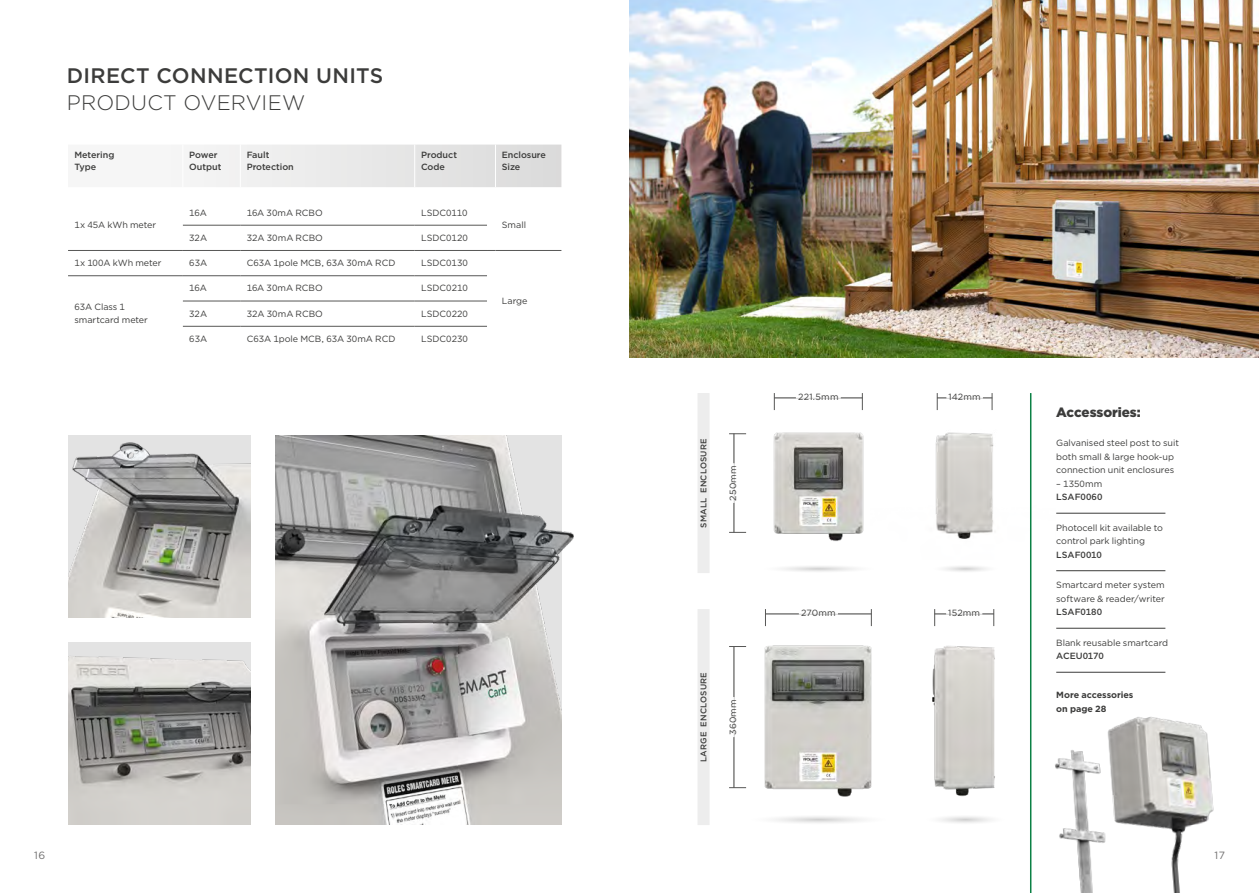
<style>
.page{position:relative;width:1259px;height:893px;background:#fff}
.page>*{position:absolute;margin:0;border:0;box-sizing:border-box;transform-origin:0 0}
.t1{font:500 21px "Gotham";letter-spacing:.015em;color:#3c3c3b}
.t2{font:300 21px "Gotham";letter-spacing:.01em;color:#3c3c3b}
.t3{font:900 13.5px "Gotham";letter-spacing:-.01em;color:#3c3c3b}
.t4{font:10.5px "Gotham";color:#706f6f}
.t5{font:9px/13.5px "Gotham";color:#3c3c3b}
.t6{font:500 9px/12px "Gotham";letter-spacing:-.005em;color:#3c3c3b}
.t7{font:700 9px/13.5px "Gotham";letter-spacing:-.005em;color:#3c3c3b}
.t8{font:500 8.25px "Gotham";letter-spacing:.02em;color:#3c3c3b}
</style>
<div class="page">
<img style="left:629px;top:0;width:630px;height:357px">
<img style="left:1031px;top:717px;width:183px;height:176px">
<svg style="left:190px;top:145px;width:371px;height:42px"></svg>
<hr style="left:415px;top:275px;width:72px;height:1px;background:#575756">
<hr style="left:415px;top:301px;width:72px;height:1px;background:#575756">
<hr style="left:415px;top:326px;width:72px;height:1px;background:#575756">
<hr style="left:183px;top:225px;width:57px;height:1px;background:#575756">
<hr style="left:240px;top:225px;width:175px;height:1px;background:#575756">
<hr style="left:183px;top:250px;width:57px;height:1px;background:#575756">
<hr style="left:240px;top:250px;width:175px;height:1px;background:#575756">
<hr style="left:183px;top:301px;width:57px;height:1px;background:#575756">
<hr style="left:240px;top:301px;width:175px;height:1px;background:#575756">
<hr style="left:183px;top:326px;width:57px;height:1px;background:#575756">
<hr style="left:240px;top:326px;width:175px;height:1px;background:#575756">
<hr style="left:415px;top:225px;width:72px;height:1px;background:#575756">
<hr style="left:415px;top:250px;width:72px;height:1px;background:#575756">
<hr style="left:240px;top:145px;width:1px;height:42px;background:#fff">
<hr style="left:414px;top:145px;width:1px;height:42px;background:#fff">
<hr style="left:495px;top:145px;width:1px;height:42px;background:#fff">
<hr style="left:183px;top:275px;width:57px;height:1px;background:#575756">
<hr style="left:240px;top:275px;width:175px;height:1px;background:#575756">
<hr style="left:68px;top:250px;width:115px;height:1px;background:#575756">
<hr style="left:68px;top:275px;width:115px;height:1px;background:#575756">
<hr style="left:495px;top:250px;width:66px;height:1px;background:#575756">
<img style="left:276px;top:435px;width:285px;height:390px">
<img style="left:433px;top:435px;width:141px;height:195px">
<img style="left:68px;top:643px;width:182px;height:182px">
<img style="left:68px;top:435px;width:182px;height:182px">
<div style="left:697px;top:609px;width:12px;height:216px;background:#ededed"></div>
<div style="left:697px;top:393px;width:12px;height:180px;background:#ededed"></div>
<img style="left:709px;top:624px;width:163px;height:187px">
<img style="left:851px;top:627px;width:219px;height:180px">
<img style="left:729px;top:399px;width:135px;height:142px">
<img style="left:935px;top:407px;width:97px;height:152px">
<hr style="left:733px;top:433px;width:1px;height:100px;background:#3c3c3b">
<hr style="left:733px;top:463px;width:1px;height:40px;background:#fff">
<svg style="left:729px;top:433px;width:17px;height:1px"></svg>
<svg style="left:729px;top:532px;width:17px;height:1px"></svg>
<hr style="left:733px;top:646px;width:1px;height:142px;background:#3c3c3b">
<hr style="left:733px;top:697px;width:1px;height:40px;background:#fff">
<svg style="left:729px;top:646px;width:17px;height:1px"></svg>
<svg style="left:729px;top:787px;width:17px;height:1px"></svg>
<hr style="left:937px;top:398px;width:55px;height:1px;background:#3c3c3b">
<hr style="left:946px;top:397px;width:37px;height:2px;background:#fff">
<svg style="left:992px;top:393px;width:1px;height:17px"></svg>
<svg style="left:937px;top:393px;width:1px;height:17px"></svg>
<hr style="left:934px;top:614px;width:60px;height:1px;background:#3c3c3b">
<hr style="left:946px;top:613px;width:36px;height:2px;background:#fff">
<svg style="left:993px;top:609px;width:1px;height:17px"></svg>
<svg style="left:934px;top:609px;width:1px;height:17px"></svg>
<hr style="left:1030px;top:393px;width:1px;height:500px;background:#0b8045">
<svg style="left:756px;top:564px;width:124px;height:9px"></svg>
<svg style="left:743px;top:813px;width:150px;height:12px"></svg>
<svg style="left:929px;top:564px;width:71px;height:9px"></svg>
<svg style="left:921px;top:813px;width:87px;height:12px"></svg>
<hr style="left:1056px;top:513px;width:109px;height:1px;background:#3c3c3b">
<hr style="left:1056px;top:570px;width:109px;height:1px;background:#3c3c3b">
<hr style="left:1056px;top:628px;width:109px;height:1px;background:#3c3c3b">
<hr style="left:1056px;top:672px;width:109px;height:1px;background:#3c3c3b">
<hr style="left:774px;top:398px;width:88px;height:1px;background:#3c3c3b">
<hr style="left:796px;top:397px;width:45px;height:2px;background:#fff">
<svg style="left:862px;top:393px;width:1px;height:17px"></svg>
<svg style="left:774px;top:393px;width:1px;height:17px"></svg>
<hr style="left:765px;top:614px;width:106px;height:1px;background:#3c3c3b">
<hr style="left:799px;top:613px;width:39px;height:2px;background:#fff">
<svg style="left:871px;top:609px;width:1px;height:17px"></svg>
<svg style="left:765px;top:609px;width:1px;height:17px"></svg>
<h1 class="t1" style="left:67px;top:62px;width:318px">DIRECT CONNECTION UNITS</h1>
<h1 class="t2" style="left:67px;top:89px;width:240px">PRODUCT OVERVIEW</h1>
<p class="t6" style="left:74px;top:149px;width:41px">Metering<br>Type</p>
<p class="t6" style="left:189px;top:149px;width:34px">Power<br>Output</p>
<p class="t6" style="left:247px;top:149px;width:49px">Fault<br>Protection</p>
<p class="t6" style="left:421px;top:149px;width:38px">Product<br>Code</p>
<p class="t6" style="left:502px;top:149px;width:46px">Enclosure<br>Size</p>
<p class="t5" style="left:74px;top:218px;width:83px">1x 45A kWh meter</p>
<p class="t5" style="left:189px;top:205px;width:19px">16A</p>
<p class="t5" style="left:247px;top:205px;width:77px">16A 30mA RCBO</p>
<p class="t5" style="left:421px;top:205px;width:48px">LSDC0110</p>
<p class="t5" style="left:189px;top:231px;width:19px">32A</p>
<p class="t5" style="left:247px;top:231px;width:78px">32A 30mA RCBO</p>
<p class="t5" style="left:421px;top:231px;width:48px">LSDC0120</p>
<p class="t5" style="left:74px;top:256px;width:89px">1x 100A kWh meter</p>
<p class="t5" style="left:189px;top:256px;width:19px">63A</p>
<p class="t5" style="left:247px;top:256px;width:150px">C63A 1pole MCB, 63A 30mA RCD</p>
<p class="t5" style="left:421px;top:256px;width:48px">LSDC0130</p>
<p class="t5" style="left:74px;top:300px;width:75px">63A Class 1 smartcard meter</p>
<p class="t5" style="left:189px;top:281px;width:19px">16A</p>
<p class="t5" style="left:247px;top:281px;width:77px">16A 30mA RCBO</p>
<p class="t5" style="left:421px;top:281px;width:48px">LSDC0210</p>
<p class="t5" style="left:189px;top:307px;width:19px">32A</p>
<p class="t5" style="left:247px;top:307px;width:78px">32A 30mA RCBO</p>
<p class="t5" style="left:421px;top:307px;width:48px">LSDC0220</p>
<p class="t5" style="left:189px;top:332px;width:19px">63A</p>
<p class="t5" style="left:247px;top:332px;width:150px">C63A 1pole MCB, 63A 30mA RCD</p>
<p class="t5" style="left:421px;top:332px;width:48px">LSDC0230</p>
<p class="t5" style="left:502px;top:218px;width:26px">Small</p>
<p class="t5" style="left:502px;top:294px;width:27px">Large</p>
<p class="t8" style="left:698px;top:528px;width:91px;rotate:-90deg">SMALL ENCLOSURE</p>
<p class="t5" style="left:726px;top:501px;width:37px;rotate:-90deg">250mm</p>
<p class="t8" style="left:698px;top:762px;width:91px;rotate:-90deg">LARGE ENCLOSURE</p>
<p class="t5" style="left:726px;top:735px;width:37px;rotate:-90deg">360mm</p>
<p class="t5" style="left:798px;top:390px;width:42px">221.5mm</p>
<p class="t5" style="left:801px;top:606px;width:36px">270mm</p>
<p class="t5" style="left:948px;top:390px;width:34px">142mm</p>
<p class="t5" style="left:948px;top:606px;width:33px">152mm</p>
<h2 class="t3" style="left:1056px;top:402px;width:86px">Accessories:</h2>
<p class="t5" style="left:1056px;top:436px;width:124px">Galvanised steel post to suit both small &amp; large hook-up connection unit enclosures</p>
<p class="t5" style="left:1056px;top:477px;width:47px">– 1350mm</p>
<p class="t6" style="left:1056px;top:491px;width:48px">LSAF0060</p>
<p class="t5" style="left:1056px;top:521px;width:108px">Photocell kit available to control park lighting</p>
<p class="t6" style="left:1056px;top:548px;width:47px">LSAF0010</p>
<p class="t5" style="left:1056px;top:578px;width:110px">Smartcard meter system software &amp; reader/writer</p>
<p class="t6" style="left:1056px;top:606px;width:47px">LSAF0180</p>
<p class="t5" style="left:1056px;top:636px;width:113px">Blank reusable smartcard</p>
<p class="t6" style="left:1056px;top:650px;width:49px">ACEU0170</p>
<p class="t7" style="left:1056px;top:688px;width:79px">More accessories on page 28</p>
<p class="t4" style="left:34px;top:848px;width:13px">16</p>
<p class="t4" style="left:1214px;top:848px;width:12px">17</p>
</div>
